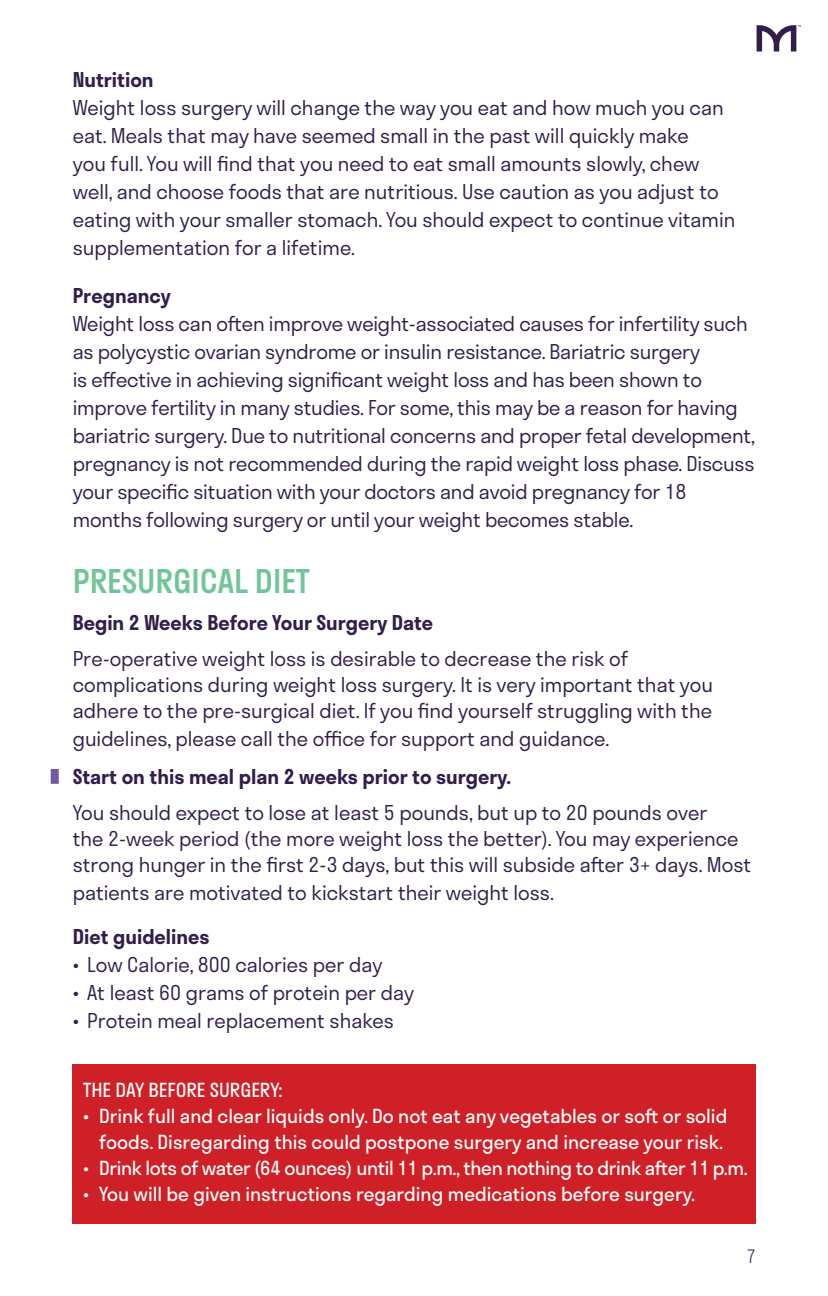
<style>
.page{position:relative;width:828px;height:1296px;background:#fff}
.page>*{position:absolute;margin:0;border:0;box-sizing:border-box;transform-origin:0 0}
.t1{font:500 32px "Stratos";color:#71c599}
.t2{font:300 20px/28px "Stratos";color:#311e4b}
.t3{font:600 20px "Stratos";color:#311e4b}
.t4{font:19px/26px "Stratos";color:#fff;text-align:right}
.t5{font:19px "Stratos";letter-spacing:-.02em;color:#fff}
.t6{font:300 18px "Stratos";color:#311e4b}
</style>
<div class="page">
<div style="left:51px;top:769px;width:8px;height:15px;background:#715aa6"></div>
<svg style="left:757px;top:25px;width:44px;height:27px"></svg>
<div style="left:73px;top:1064px;width:683px;height:160px;background:#cf2027"></div>
<p class="t3" style="left:73px;top:63px;width:82px">Nutrition</p>
<p class="t2" style="left:73px;top:93px;width:664px">Weight loss surgery will change the way you eat and how much you can eat. Meals that may have seemed small in the past will quickly make<br>you full. You will find that you need to eat small amounts slowly, chew well, and choose foods that are nutritious. Use caution as you adjust to eating with your smaller stomach. You should expect to continue vitamin supplementation for a lifetime.</p>
<p class="t3" style="left:73px;top:279px;width:100px">Pregnancy</p>
<p class="t2" style="left:73px;top:309px;width:684px">Weight loss can often improve weight-associated causes for infertility such as polycystic ovarian syndrome or insulin resistance. Bariatric surgery<br>is effective in achieving significant weight loss and has been shown to improve fertility in many studies. For some, this may be a reason for having bariatric surgery. Due to nutritional concerns and proper fetal development, pregnancy is not recommended during the rapid weight loss phase. Discuss your specific situation with your doctors and avoid pregnancy for 18 months following surgery or until your weight becomes stable.</p>
<h1 class="t1" style="left:73px;top:555px;width:239px">PRESURGICAL DIET</h1>
<p class="t3" style="left:73px;top:606px;width:362px">Begin 2 Weeks Before Your Surgery Date</p>
<p class="t2" style="left:73px;top:645px;width:642px;line-height:26px">Pre-operative weight loss is desirable to decrease the risk of complications during weight loss surgery. It is very important that you adhere to the pre-surgical diet. If you find yourself struggling with the</p>
<p class="t2" style="left:73px;top:724px;width:538px">guidelines, please call the office for support and guidance.</p>
<p class="t3" style="left:73px;top:760px;width:440px">Start on this meal plan 2 weeks prior to surgery.</p>
<p class="t2" style="left:73px;top:799px;width:680px;line-height:26px">You should expect to lose at least 5 pounds, but up to 20 pounds over<br>the 2-week period (the more weight loss the better). You may experience strong hunger in the first 2-3 days, but this will subside after 3+ days. Most</p>
<p class="t2" style="left:73px;top:878px;width:483px">patients are motivated to kickstart their weight loss.</p>
<p class="t3" style="left:73px;top:920px;width:138px">Diet guidelines</p>
<p class="t2" style="left:73px;top:950px;width:311px">• Low Calorie, 800 calories per day</p>
<p class="t2" style="left:73px;top:978px;width:343px">• At least 60 grams of protein per day</p>
<p class="t2" style="left:73px;top:1006px;width:323px">• Protein meal replacement shakes</p>
<p class="t4" style="left:83px;top:1077px;width:201px">THE DAY BEFORE SURGERY:</p>
<p class="t4" style="left:83px;top:1103px;width:646px">• Drink full and clear liquids only. Do not eat any vegetables or soft or solid foods. Disregarding this could postpone surgery and increase your risk.</p>
<p class="t5" style="left:83px;top:1153px;width:666px">• Drink lots of water (64 ounces) until 11 p.m., then nothing to drink after 11 p.m.</p>
<p class="t4" style="left:83px;top:1181px;width:614px">• You will be given instructions regarding medications before surgery.</p>
<p class="t6" style="left:746px;top:1242px;width:11px">7</p>
</div>
